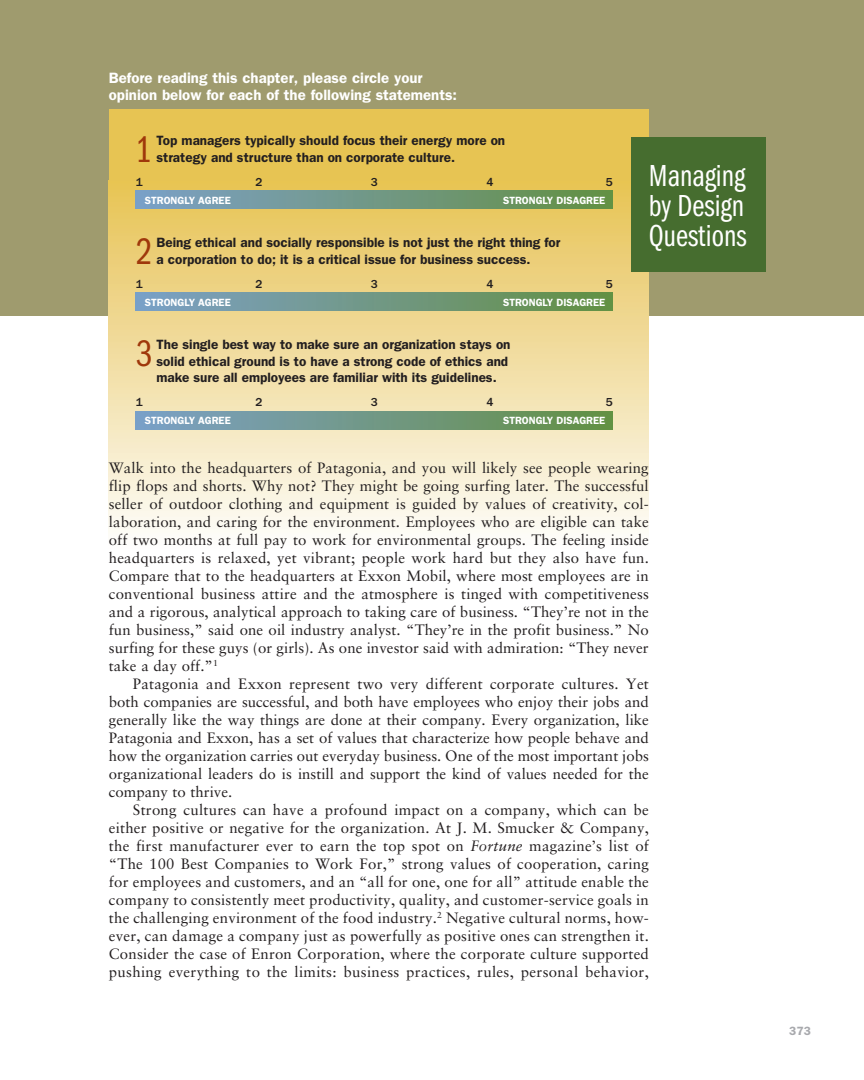
<style>
.page{position:relative;width:864px;height:1080px;background:#fff}
.page>*{position:absolute;margin:0;border:0;box-sizing:border-box;transform-origin:0 0}
.t1{font:38.25px "ITC Franklin Gothic Std Bk Cp";color:#9f380b}
.t2{font:31.5px/30px "ITC Franklin Gothic Std Bk Cp";color:#fff;text-align:justify}
.t3{font:15px "Sabon LT Std";letter-spacing:.005em;color:#231f20}
.t4{font:600 15px/16.5px "ITC Franklin Gothic Std";color:#fff}
.t5{font:15px "Sabon LT Std";letter-spacing:.025em;color:#231f20}
.t6{font:600 13.5px/16.5px "ITC Franklin Gothic Std";color:#231f20}
.t7{font:500 12px "ITC Franklin Gothic Std";color:#231f20}
.t8{font:600 12px "ITC Franklin Gothic Std";color:#a8a9ad}
.t9{font:600 10.5px "ITC Franklin Gothic Std";color:#fff}
.s1{font-style:italic}
</style>
<div class="page">
<div style="left:1px;top:0;width:863px;height:316px;background:#9f9b6e"></div>
<div style="left:109px;top:109px;width:540px;height:108px;background:#e7c453"></div>
<div style="left:109px;top:181px;width:540px;height:369px;background:linear-gradient(to bottom,#e5c254,#fcfcfa)"></div>
<div style="left:631px;top:137px;width:135px;height:135px;background:#466d2f"></div>
<div style="left:136px;top:412px;width:477px;height:18px;background:linear-gradient(to right,#7ca0c8,#649042)"></div>
<div style="left:136px;top:292px;width:477px;height:18px;background:linear-gradient(to right,#7ca0c8,#649042)"></div>
<div style="left:136px;top:190px;width:477px;height:18px;background:linear-gradient(to right,#7ca0c8,#649042)"></div>
<p class="t4" style="left:109px;top:71px;width:350px">Before reading this chapter, please circle your opinion below for each of the following statements:</p>
<p class="t1" style="left:136px;top:135px;width:18px">1</p>
<p class="t6" style="left:157px;top:133px;width:350px">Top managers typically should focus their energy more on strategy and structure than on corporate culture.</p>
<p class="t7" style="left:136px;top:177px;width:9px">1</p>
<p class="t7" style="left:255px;top:177px;width:9px">2</p>
<p class="t7" style="left:371px;top:177px;width:9px">3</p>
<p class="t7" style="left:486px;top:177px;width:9px">4</p>
<p class="t7" style="left:606px;top:177px;width:9px">5</p>
<p class="t9" style="left:145px;top:196px;width:87px">STRONGLY AGREE</p>
<p class="t9" style="left:503px;top:196px;width:104px">STRONGLY DISAGREE</p>
<p class="t1" style="left:136px;top:237px;width:18px">2</p>
<p class="t6" style="left:157px;top:235px;width:405px">Being ethical and socially responsible is not just the right thing for a corporation to do; it is a critical issue for business success.</p>
<p class="t7" style="left:136px;top:279px;width:9px">1</p>
<p class="t7" style="left:255px;top:279px;width:9px">2</p>
<p class="t7" style="left:371px;top:279px;width:9px">3</p>
<p class="t7" style="left:486px;top:279px;width:9px">4</p>
<p class="t7" style="left:606px;top:279px;width:9px">5</p>
<p class="t9" style="left:145px;top:298px;width:87px">STRONGLY AGREE</p>
<p class="t9" style="left:503px;top:298px;width:104px">STRONGLY DISAGREE</p>
<p class="t1" style="left:136px;top:339px;width:18px">3</p>
<p class="t6" style="left:157px;top:337px;width:356px">The single best way to make sure an organization stays on solid ethical ground is to have a strong code of ethics and make sure all employees are familiar with its guidelines.</p>
<p class="t7" style="left:136px;top:398px;width:9px">1</p>
<p class="t7" style="left:255px;top:398px;width:9px">2</p>
<p class="t7" style="left:371px;top:398px;width:9px">3</p>
<p class="t7" style="left:486px;top:398px;width:9px">4</p>
<p class="t7" style="left:606px;top:398px;width:9px">5</p>
<p class="t9" style="left:145px;top:417px;width:87px">STRONGLY AGREE</p>
<p class="t9" style="left:503px;top:417px;width:104px">STRONGLY DISAGREE</p>
<p class="t2" style="left:649px;top:163px;width:99px">Managing by Design Questions</p>
<p class="t3" style="left:109px;top:462px;width:541px">Walk into the headquarters of Patagonia, and you will likely see people wearing</p>
<p class="t3" style="left:109px;top:480px;width:541px">flip flops and shorts. Why not? They might be going surfing later. The successful</p>
<p class="t3" style="left:109px;top:498px;width:541px">seller of outdoor clothing and equipment is guided by values of creativity, col-</p>
<p class="t3" style="left:109px;top:516px;width:541px">laboration, and caring for the environment. Employees who are eligible can take</p>
<p class="t3" style="left:109px;top:534px;width:541px">off two months at full pay to work for environmental groups. The feeling inside</p>
<p class="t3" style="left:109px;top:552px;width:542px">headquarters is relaxed, yet vibrant; people work hard but they also have fun.</p>
<p class="t3" style="left:109px;top:570px;width:541px">Compare that to the headquarters at Exxon Mobil, where most employees are in</p>
<p class="t3" style="left:109px;top:588px;width:541px">conventional business attire and the atmosphere is tinged with competitiveness</p>
<p class="t3" style="left:109px;top:606px;width:541px">and a rigorous, analytical approach to taking care of business. “They’re not in the</p>
<p class="t3" style="left:109px;top:624px;width:541px">fun business,” said one oil industry analyst. “They’re in the profit business.” No</p>
<p class="t3" style="left:109px;top:642px;width:541px">surfing for these guys (or girls). As one investor said with admiration: “They never</p>
<p class="t3" style="left:109px;top:660px;width:110px">take a day off.”<sup>1</sup></p>
<p class="t3" style="left:133px;top:678px;width:518px">Patagonia and Exxon represent two very different corporate cultures. Yet</p>
<p class="t3" style="left:109px;top:696px;width:542px">both companies are successful, and both have employees who enjoy their jobs and</p>
<p class="t3" style="left:109px;top:714px;width:541px">generally like the way things are done at their company. Every organization, like</p>
<p class="t3" style="left:109px;top:732px;width:542px">Patagonia and Exxon, has a set of values that characterize how people behave and</p>
<p class="t3" style="left:109px;top:750px;width:542px">how the organization carries out everyday business. One of the most important jobs</p>
<p class="t3" style="left:109px;top:768px;width:542px">organizational leaders do is instill and support the kind of values needed for the</p>
<p class="t3" style="left:109px;top:786px;width:125px">company to thrive.</p>
<p class="t3" style="left:133px;top:804px;width:517px">Strong cultures can have a profound impact on a company, which can be</p>
<p class="t3" style="left:109px;top:822px;width:542px">either positive or negative for the organization. At J. M. Smucker &amp; Company,</p>
<p class="t3" style="left:109px;top:840px;width:542px">the first manufacturer ever to earn the top spot on <span class="s1">Fortune</span> magazine’s list of</p>
<p class="t3" style="left:109px;top:858px;width:541px">“The 100 Best Companies to Work For,” strong values of cooperation, caring</p>
<p class="t3" style="left:109px;top:876px;width:542px">for employees and customers, and an “all for one, one for all” attitude enable the</p>
<p class="t3" style="left:109px;top:894px;width:542px">company to consistently meet productivity, quality, and customer-service goals in</p>
<p class="t3" style="left:109px;top:912px;width:542px">the challenging environment of the food industry.<sup>2</sup> Negative cultural norms, how-</p>
<p class="t3" style="left:109px;top:930px;width:542px">ever, can damage a company just as powerfully as positive ones can strengthen it.</p>
<p class="t3" style="left:109px;top:948px;width:541px">Consider the case of Enron Corporation, where the corporate culture supported</p>
<p class="t5" style="left:109px;top:966px;width:541px">pushing everything to the limits: business practices, rules, personal behavior,</p>
<p class="t8" style="left:789px;top:1027px;width:23px">373</p>
</div>
